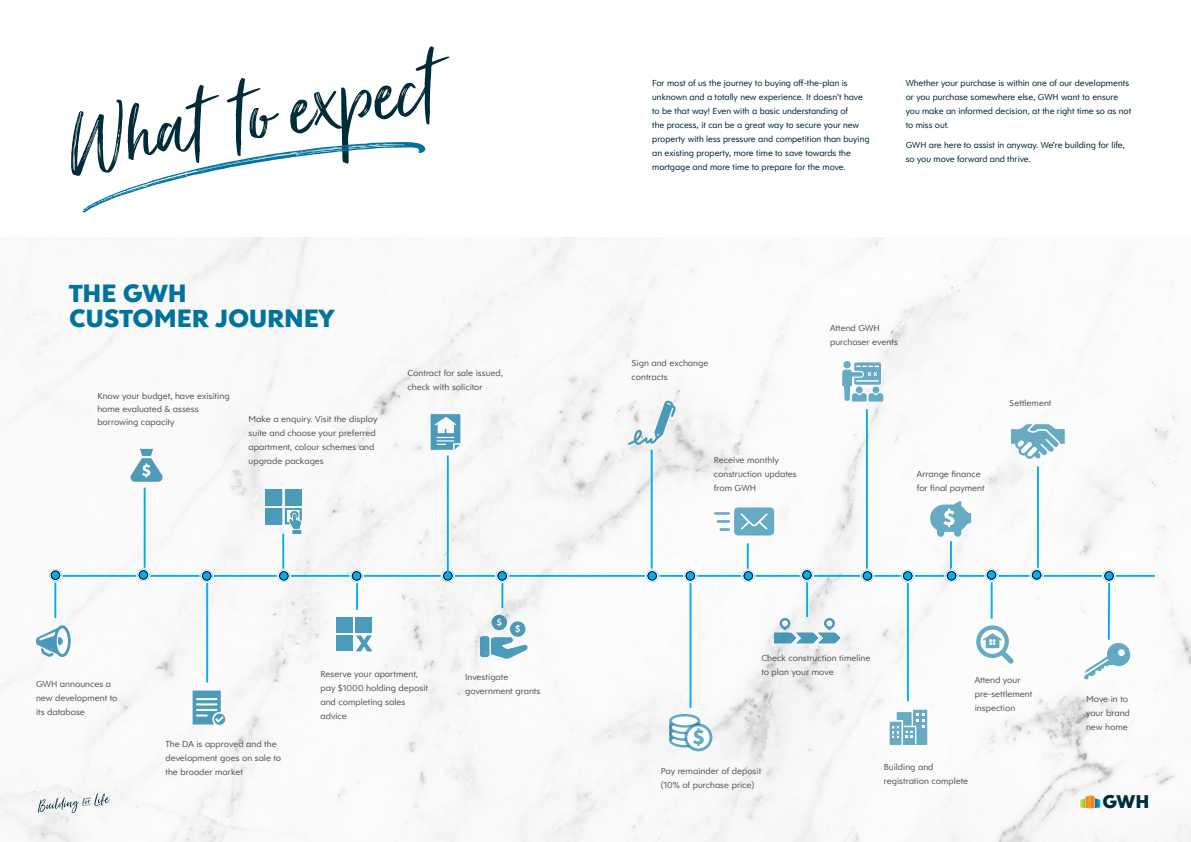
<style>
.page{position:relative;width:1191px;height:842px;background:#fff}
.page>*{position:absolute;margin:0;border:0;box-sizing:border-box;transform-origin:0 0}
.t1{font:110.3px "Just Lovely";color:#002b38}
.t2{font:800 26px "Clarika Geometric";color:#00729e}
.t3{font:800 19.2px "Clarika Geometric";color:#002c38}
.t4{font:9px/14px "Clarika Geometric";color:#58595b}
.t5{font:9px/14px "Clarika Geometric";color:#002b38}
</style>
<div class="page">
<img style="left:0;top:237px;width:1191px;height:605px">
<hr style="left:54px;top:576px;width:2px;height:42px;background:#00aeef">
<hr style="left:54px;top:575px;width:1101px;height:2px;background:#00aeef">
<svg style="left:48px;top:567px;width:15px;height:16px"></svg>
<div style="left:51px;top:571px;width:9px;height:8px;background:#00aeef;border-radius:50%"></div>
<div style="left:51px;top:570px;width:9px;height:10px;border:1px solid #000;border-radius:50%"></div>
<hr style="left:144px;top:488px;width:2px;height:88px;background:#00aeef">
<svg style="left:136px;top:567px;width:15px;height:16px"></svg>
<div style="left:139px;top:571px;width:9px;height:8px;background:#00aeef;border-radius:50%"></div>
<div style="left:139px;top:570px;width:9px;height:10px;border:1px solid #000;border-radius:50%"></div>
<hr style="left:1037px;top:466px;width:1px;height:110px;background:#00aeef">
<svg style="left:1028px;top:567px;width:16px;height:16px"></svg>
<svg style="left:1032px;top:571px;width:9px;height:8px"></svg>
<div style="left:1031px;top:570px;width:10px;height:10px;border:1px solid #000;border-radius:50%"></div>
<hr style="left:206px;top:577px;width:2px;height:105px;background:#00aeef">
<hr style="left:356px;top:577px;width:2px;height:33px;background:#00aeef">
<hr style="left:651px;top:450px;width:1px;height:126px;background:#00aeef">
<hr style="left:866px;top:409px;width:2px;height:167px;background:#00aeef">
<hr style="left:501px;top:577px;width:2px;height:31px;background:#00aeef">
<hr style="left:689px;top:577px;width:2px;height:131px;background:#00aeef">
<hr style="left:907px;top:576px;width:2px;height:125px;background:#00aeef">
<hr style="left:806px;top:576px;width:2px;height:41px;background:#00aeef">
<hr style="left:990px;top:576px;width:2px;height:43px;background:#00aeef">
<svg style="left:494px;top:568px;width:16px;height:16px"></svg>
<div style="left:498px;top:572px;width:8px;height:8px;background:#00aeef;border-radius:50%"></div>
<div style="left:497px;top:571px;width:10px;height:10px;border:1px solid #000;border-radius:50%"></div>
<svg style="left:682px;top:568px;width:16px;height:16px"></svg>
<div style="left:686px;top:572px;width:8px;height:8px;background:#00aeef;border-radius:50%"></div>
<div style="left:685px;top:571px;width:10px;height:10px;border:1px solid #000;border-radius:50%"></div>
<svg style="left:900px;top:568px;width:15px;height:16px"></svg>
<div style="left:903px;top:572px;width:9px;height:8px;background:#00aeef;border-radius:50%"></div>
<div style="left:903px;top:571px;width:9px;height:10px;border:1px solid #000;border-radius:50%"></div>
<svg style="left:799px;top:567px;width:15px;height:16px"></svg>
<div style="left:802px;top:571px;width:9px;height:8px;background:#00aeef;border-radius:50%"></div>
<div style="left:802px;top:570px;width:9px;height:10px;border:1px solid #000;border-radius:50%"></div>
<svg style="left:983px;top:567px;width:16px;height:16px"></svg>
<div style="left:987px;top:571px;width:8px;height:8px;background:#00aeef;border-radius:50%"></div>
<div style="left:986px;top:570px;width:10px;height:10px;border:1px solid #000;border-radius:50%"></div>
<svg style="left:644px;top:568px;width:16px;height:16px"></svg>
<div style="left:648px;top:572px;width:8px;height:8px;background:#00aeef;border-radius:50%"></div>
<div style="left:647px;top:571px;width:10px;height:10px;border:1px solid #000;border-radius:50%"></div>
<svg style="left:859px;top:568px;width:16px;height:16px"></svg>
<div style="left:863px;top:572px;width:8px;height:8px;background:#00aeef;border-radius:50%"></div>
<div style="left:862px;top:571px;width:10px;height:10px;border:1px solid #000;border-radius:50%"></div>
<svg style="left:199px;top:568px;width:15px;height:16px"></svg>
<div style="left:202px;top:572px;width:9px;height:8px;background:#00aeef;border-radius:50%"></div>
<div style="left:202px;top:571px;width:9px;height:10px;border:1px solid #000;border-radius:50%"></div>
<svg style="left:349px;top:568px;width:15px;height:16px"></svg>
<div style="left:352px;top:572px;width:9px;height:8px;background:#00aeef;border-radius:50%"></div>
<div style="left:352px;top:571px;width:9px;height:10px;border:1px solid #000;border-radius:50%"></div>
<svg style="left:440px;top:568px;width:15px;height:16px"></svg>
<div style="left:443px;top:572px;width:9px;height:8px;background:#00aeef;border-radius:50%"></div>
<div style="left:443px;top:571px;width:9px;height:10px;border:1px solid #000;border-radius:50%"></div>
<hr style="left:282px;top:534px;width:2px;height:42px;background:#00aeef">
<svg style="left:276px;top:568px;width:16px;height:16px"></svg>
<div style="left:279px;top:572px;width:9px;height:8px;background:#00aeef;border-radius:50%"></div>
<div style="left:279px;top:571px;width:10px;height:10px;border:1px solid #000;border-radius:50%"></div>
<hr style="left:447px;top:455px;width:2px;height:121px;background:#00aeef">
<hr style="left:747px;top:543px;width:1px;height:33px;background:#00aeef">
<svg style="left:740px;top:568px;width:16px;height:16px"></svg>
<div style="left:744px;top:572px;width:8px;height:8px;background:#00aeef;border-radius:50%"></div>
<div style="left:743px;top:571px;width:10px;height:10px;border:1px solid #000;border-radius:50%"></div>
<hr style="left:950px;top:541px;width:2px;height:35px;background:#00aeef">
<svg style="left:943px;top:568px;width:16px;height:16px"></svg>
<div style="left:947px;top:572px;width:8px;height:8px;background:#00aeef;border-radius:50%"></div>
<div style="left:946px;top:571px;width:10px;height:10px;border:1px solid #000;border-radius:50%"></div>
<svg style="left:36px;top:625px;width:35px;height:32px"></svg>
<svg style="left:130px;top:449px;width:33px;height:33px"></svg>
<svg style="left:193px;top:690px;width:32px;height:35px"></svg>
<svg style="left:266px;top:489px;width:35px;height:45px"></svg>
<svg style="left:337px;top:617px;width:35px;height:34px"></svg>
<svg style="left:430px;top:414px;width:30px;height:36px"></svg>
<svg style="left:628px;top:400px;width:47px;height:45px"></svg>
<svg style="left:480px;top:615px;width:48px;height:44px"></svg>
<svg style="left:669px;top:714px;width:43px;height:37px"></svg>
<svg style="left:774px;top:618px;width:66px;height:25px"></svg>
<svg style="left:714px;top:507px;width:60px;height:28px"></svg>
<svg style="left:889px;top:710px;width:38px;height:35px"></svg>
<svg style="left:842px;top:361px;width:41px;height:41px"></svg>
<svg style="left:929px;top:501px;width:42px;height:36px"></svg>
<svg style="left:974px;top:624px;width:39px;height:40px"></svg>
<svg style="left:1011px;top:424px;width:53px;height:36px"></svg>
<svg style="left:1080px;top:795px;width:20px;height:13px"></svg>
<svg style="left:1084px;top:568px;width:46px;height:111px"></svg>
<svg style="left:38px;top:793px;width:73px;height:20px"></svg>
<h1 class="t1" style="left:57px;top:77px;width:373px;rotate:-9deg">What to expect</h1>
<h2 class="t2" style="left:69px;top:274px;width:119px">THE GWH</h2>
<h2 class="t2" style="left:69px;top:300px;width:267px">CUSTOMER JOURNEY</h2>
<p class="t4" style="left:97px;top:389px;width:134px;line-height:13px">Know your budget, have exisiting home evaluated &amp; assess borrowing capacity</p>
<p class="t4" style="left:249px;top:412px;width:130px">Make a enquiry. Visit the display suite and choose your preferred apartment, colour schemes and upgrade packages</p>
<p class="t4" style="left:407px;top:366px;width:97px">Contract for sale issued, check with solicitor</p>
<p class="t4" style="left:36px;top:677px;width:83px">GWH announces a new development to its database</p>
<p class="t4" style="left:165px;top:737px;width:117px">The DA is approved and the development goes on sale to the broader market</p>
<p class="t4" style="left:320px;top:666px;width:109px">Reserve your apartment, pay $1000 holding deposit and completing sales advice</p>
<p class="t4" style="left:465px;top:669px;width:77px">Investigate government grants</p>
<p class="t5" style="left:652px;top:76px;width:219px">For most of us the journey to buying off-the-plan is unknown and a totally new experience. It doesn’t have to be that way! Even with a basic understanding of<br>the process, it can be a great way to secure your new property with less pressure and competition than buying an existing property, more time to save towards the mortgage and more time to prepare for the move.</p>
<p class="t5" style="left:905px;top:76px;width:227px">Whether your purchase is within one of our developments or you purchase somewhere else, GWH want to ensure you make an informed decision, at the right time so as not to miss out.</p>
<p class="t5" style="left:905px;top:138px;width:221px">GWH are here to assist in anyway. We’re building for life, so you move forward and thrive.</p>
<p class="t4" style="left:631px;top:356px;width:78px">Sign and exchange contracts</p>
<p class="t4" style="left:714px;top:453px;width:84px">Receive monthly construction updates from GWH</p>
<p class="t4" style="left:830px;top:321px;width:69px">Attend GWH purchaser events</p>
<p class="t4" style="left:1009px;top:396px;width:44px">Settlement</p>
<p class="t4" style="left:917px;top:466px;width:69px">Arrange finance for final payment</p>
<p class="t4" style="left:761px;top:651px;width:111px">Check construction timeline to plan your move</p>
<p class="t4" style="left:974px;top:672px;width:59px">Attend your pre-settlement inspection</p>
<p class="t4" style="left:660px;top:764px;width:102px">Pay remainder of deposit (10% of purchase price)</p>
<p class="t4" style="left:883px;top:760px;width:86px">Building and registration complete</p>
<p class="t4" style="left:1086px;top:692px;width:45px">Move in to your brand new home</p>
<h3 class="t3" style="left:1102px;top:788px;width:48px">GWH</h3>
</div>
